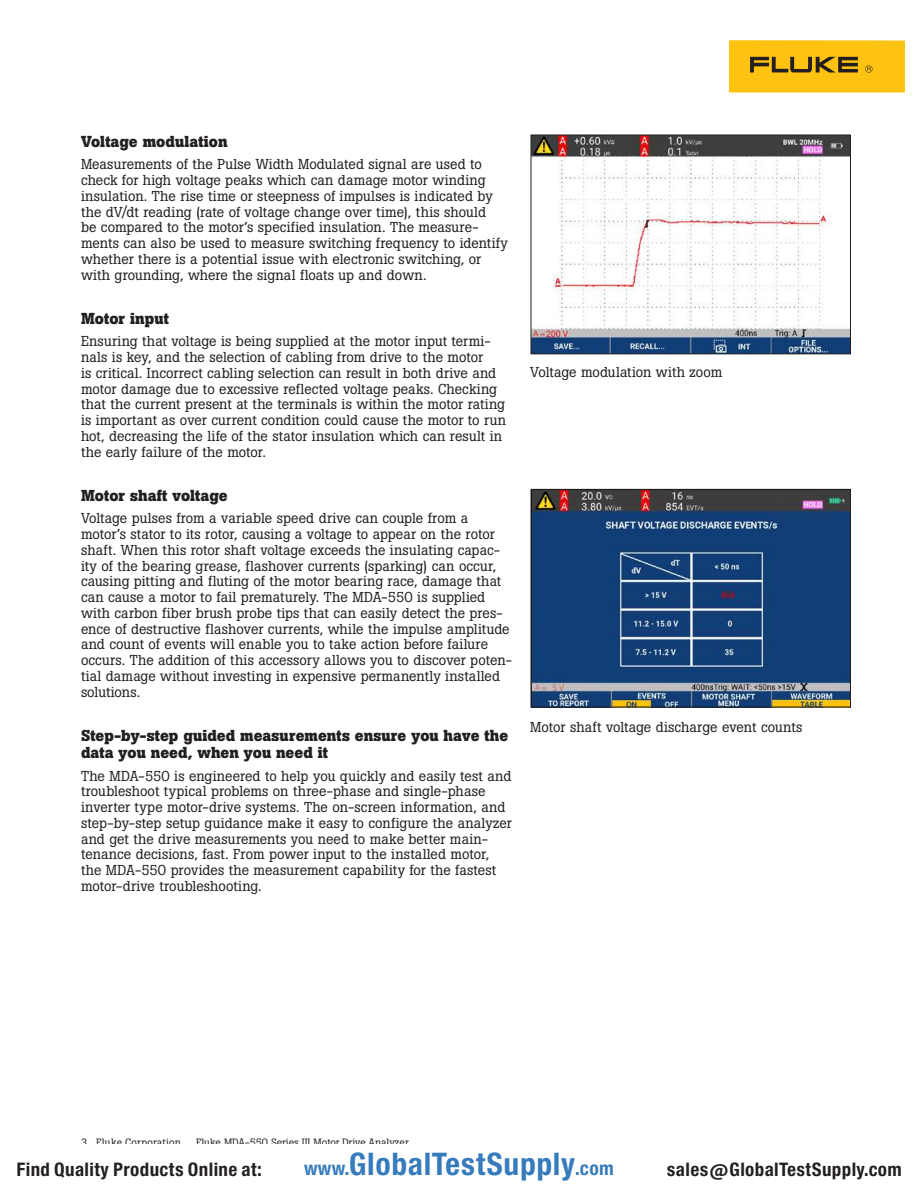
<style>
.page{position:relative;width:918px;height:1188px;background:#fff}
.page>*{position:absolute;margin:0;border:0;box-sizing:border-box;transform-origin:0 0}
.t1{font:29.7px "Europa Gro Nr 2 SBOP Bol Con";letter-spacing:.02em;color:#367bbc}
.t2{font:17.85px "Europa Gro Nr 2 SBOP Bol Con";letter-spacing:.02em;color:#231f20}
.t3{font:700 15.75px/17.2px "Boton Pro";letter-spacing:.005em;color:#231f20}
.t4{font:14.25px/15.8px "Boton Pro";letter-spacing:.005em;color:#231f20}
.t5{font:10.5px "Boton Pro";color:#231f20}
.t6{font:10.5px "Boton Pro";letter-spacing:.02em;color:#231f20}
.s1{font-size:18.3px}
</style>
<div class="page">
<img style="left:533px;top:137px;width:316px;height:215px">
<div style="left:531px;top:135px;width:320px;height:219px;border:1px solid #231f20"></div>
<img style="left:533px;top:491px;width:316px;height:214px">
<div style="left:531px;top:489px;width:320px;height:218px;border:1px solid #231f20"></div>
<div style="left:730px;top:40px;width:174px;height:52px;background:#fec210"></div>
<svg style="left:750px;top:57px;width:108px;height:15px"></svg>
<svg style="left:865px;top:65px;width:7px;height:8px"></svg>
<p class="t3" style="left:81px;top:133px;width:148px">Voltage modulation</p>
<p class="t4" style="left:81px;top:156px;width:429px">Measurements of the Pulse Width Modulated signal are used to check for high voltage peaks which can damage motor winding insulation. The rise time or steepness of impulses is indicated by the dV/dt reading (rate of voltage change over time), this should<br>be compared to the motor’s specified insulation. The measure&shy;ments can also be used to measure switching frequency to identify whether there is a potential issue with electronic switching, or with grounding, where the signal floats up and down.</p>
<p class="t3" style="left:81px;top:310px;width:89px">Motor input</p>
<p class="t4" style="left:81px;top:333px;width:427px">Ensuring that voltage is being supplied at the motor input termi&shy;nals is key, and the selection of cabling from drive to the motor<br>is critical. Incorrect cabling selection can result in both drive and motor damage due to excessive reflected voltage peaks. Checking that the current present at the terminals is within the motor rating is important as over current condition could cause the motor to run hot, decreasing the life of the stator insulation which can result in the early failure of the motor.</p>
<p class="t3" style="left:81px;top:487px;width:148px">Motor shaft voltage</p>
<p class="t4" style="left:81px;top:510px;width:433px">Voltage pulses from a variable speed drive can couple from a motor’s stator to its rotor, causing a voltage to appear on the rotor shaft. When this rotor shaft voltage exceeds the insulating capac&shy;ity of the bearing grease, flashover currents (sparking) can occur, causing pitting and fluting of the motor bearing race, damage that can cause a motor to fail prematurely. The MDA-550 is supplied with carbon fiber brush probe tips that can easily detect the pres&shy;ence of destructive flashover currents, while the impulse amplitude and count of events will enable you to take action before failure occurs. The addition of this accessory allows you to discover poten&shy;tial damage without investing in expensive permanently installed solutions.</p>
<p class="t3" style="left:81px;top:727px;width:429px">Step-by-step guided measurements ensure you have the data you need, when you need it</p>
<p class="t4" style="left:81px;top:768px;width:433px">The MDA-550 is engineered to help you quickly and easily test and troubleshoot typical problems on three-phase and single-phase inverter type motor-drive systems. The on-screen information, and step-by-step setup guidance make it easy to configure the analyzer and get the drive measurements you need to make better main&shy;tenance decisions, fast. From power input to the installed motor, the MDA-550 provides the measurement capability for the fastest motor-drive troubleshooting.</p>
<p class="t4" style="left:530px;top:364px;width:194px">Voltage modulation with zoom</p>
<p class="t4" style="left:530px;top:719px;width:274px">Motor shaft voltage discharge event counts</p>
<p class="t6" style="left:81px;top:1136px;width:101px">3 Fluke Corporation</p>
<p class="t5" style="left:196px;top:1136px;width:214px">Fluke MDA-550 Series III Motor Drive Analyzer</p>
<p class="t2" style="left:16px;top:1159px;width:247px">Find Quality Products Online at:</p>
<h1 class="t1" style="left:304px;top:1147px;width:311px"><span class="s1">www.</span>GlobalTestSupply<span class="s1">.com</span></h1>
<p class="t2" style="left:667px;top:1159px;width:236px">sales@GlobalTestSupply.com</p>
</div>
